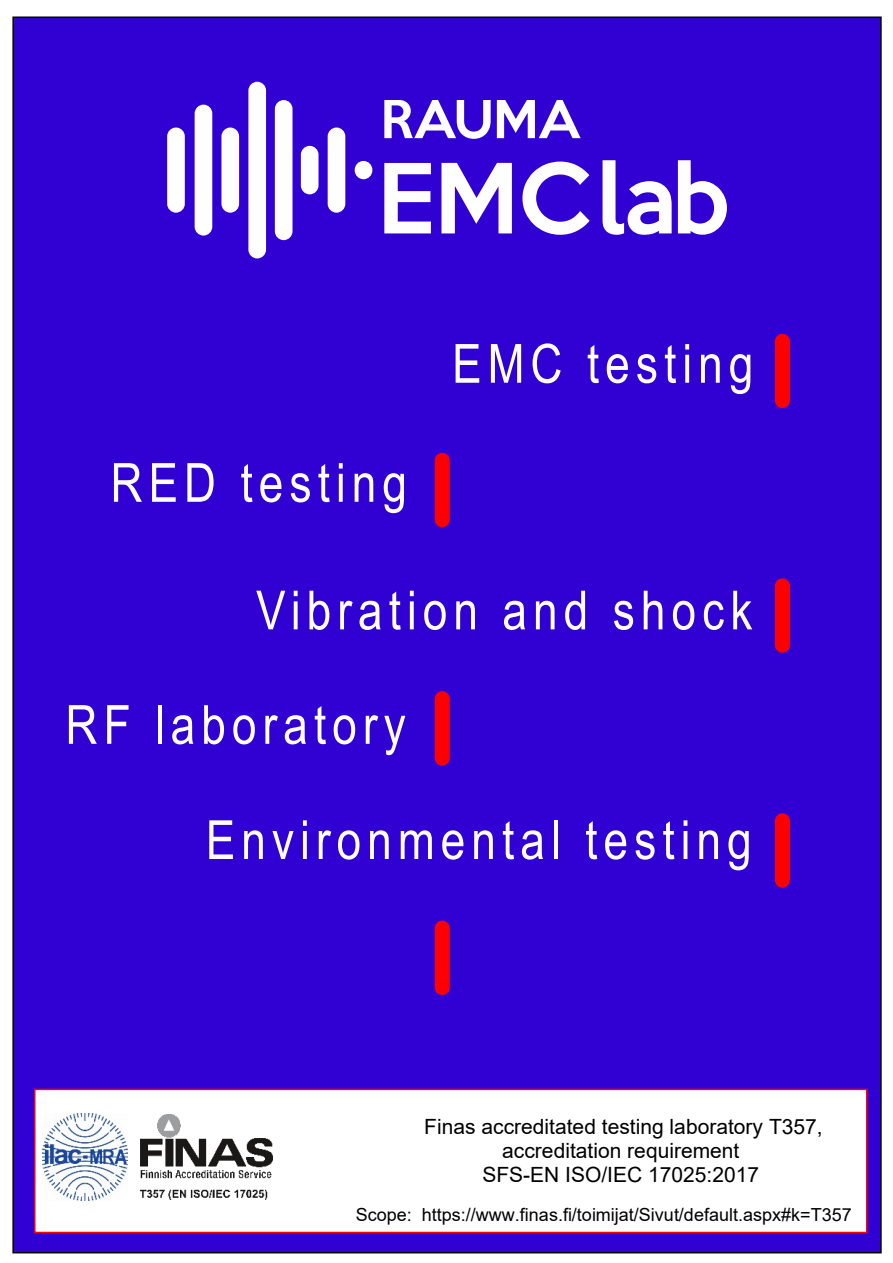
<style>
.page{position:relative;width:893px;height:1263px;background:#fff}
.page>*{position:absolute;margin:0;border:0;box-sizing:border-box;transform-origin:0 0}
.t1{font:54px "Arial Narrow";letter-spacing:.11em;color:#fff}
.t2{font:21px/24.2px "Arial";color:#000;text-align:center}
.t3{font:18px "Arial";color:#000}
</style>
<div class="page">
<div style="left:12px;top:16px;width:870px;height:1237px;background:#3100d3;border:2px solid #000"></div>
<svg style="left:167px;top:82px;width:205px;height:176px"></svg>
<svg style="left:384px;top:100px;width:197px;height:39px"></svg>
<svg style="left:603px;top:160px;width:124px;height:75px"></svg>
<svg style="left:384px;top:162px;width:206px;height:73px"></svg>
<div style="left:775px;top:341px;width:15px;height:60px;background:#f00"></div>
<div style="left:775px;top:586px;width:15px;height:59px;background:#f00"></div>
<div style="left:435px;top:460px;width:15px;height:60px;background:#f00"></div>
<div style="left:775px;top:821px;width:15px;height:59px;background:#f00"></div>
<div style="left:435px;top:699px;width:15px;height:59px;background:#f00"></div>
<div style="left:435px;top:928px;width:15px;height:59px;background:#f00"></div>
<div style="left:34px;top:1089px;width:833px;height:144px;background:#fff;border:2px solid #f00"></div>
<img style="left:43px;top:1113px;width:85px;height:87px">
<img style="left:141px;top:1114px;width:131px;height:85px">
<h1 class="t1" style="left:111px;top:462px;width:298px">RED testing</h1>
<h1 class="t1" style="left:452px;top:343px;width:303px">EMC testing</h1>
<h1 class="t1" style="left:256px;top:590px;width:498px">Vibration and shock</h1>
<h1 class="t1" style="left:65px;top:704px;width:342px">RF laboratory</h1>
<h1 class="t1" style="left:206px;top:820px;width:547px">Environmental testing</h1>
<p class="t2" style="left:424px;top:1116px;width:400px">Finas accreditated testing laboratory T357, accreditation requirement<br>SFS-EN ISO/IEC 17025:2017</p>
<p class="t3" style="left:356px;top:1208px;width:497px">Scope: https://www.finas.fi/toimijat/Sivut/default.aspx#k=T357</p>
</div>
